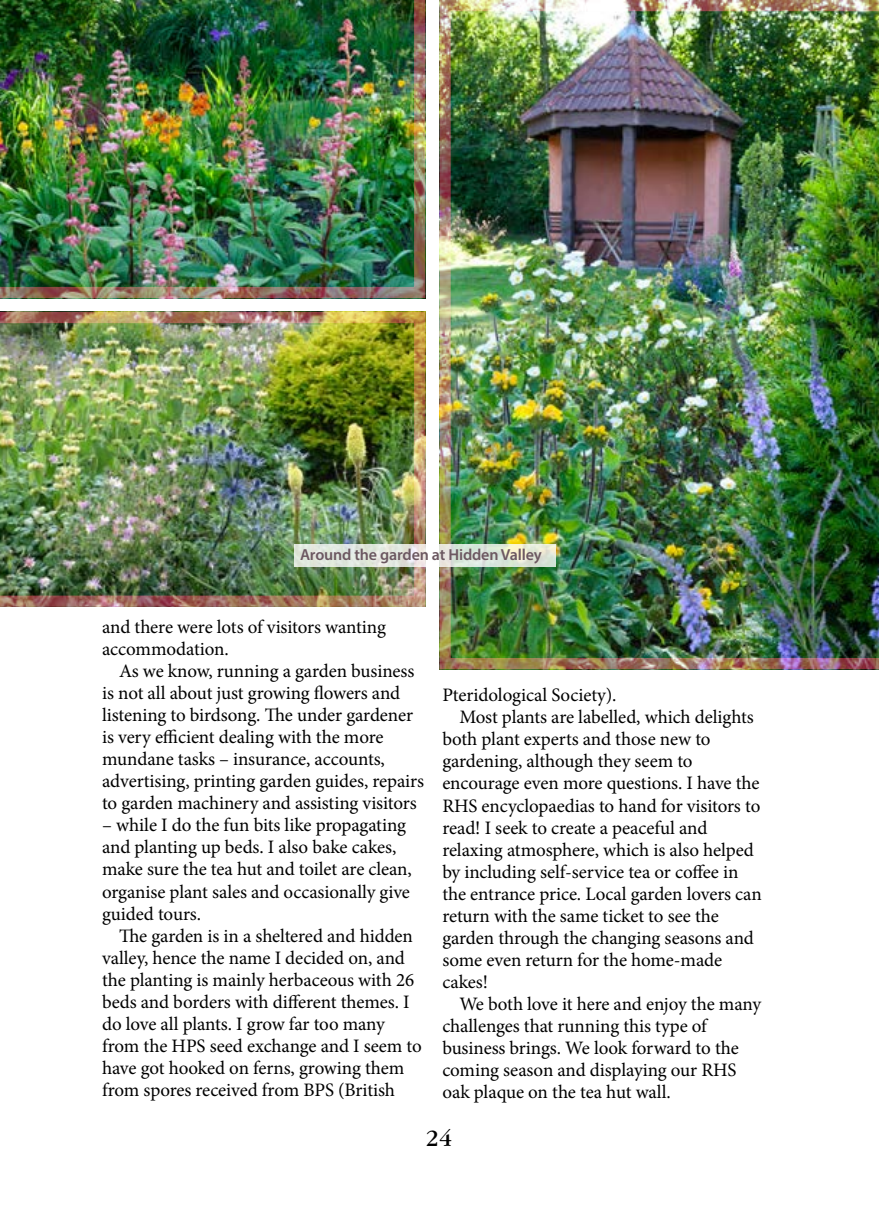
<style>
.page{position:relative;width:879px;height:1225px;background:#fff}
.page>*{position:absolute;margin:0;border:0;box-sizing:border-box;transform-origin:0 0}
.t1{font:24px "Garamond IT Cby BT";color:#000}
.text{font:19px/22px "Minion Pro";letter-spacing:-.005em;color:#000}
.t2{font:600 16px "Myriad Pro";letter-spacing:-.01em;color:#6c5861}
</style>
<div class="page">
<img style="left:439px;top:0;width:440px;height:669px">
<img style="left:0;top:0;width:425px;height:298px">
<img style="left:0;top:312px;width:425px;height:295px">
<svg style="left:294px;top:544px;width:262px;height:23px;background:#e2e8dd"></svg>
<p class="t2" style="left:300px;top:544px;width:243px">Around the garden at Hidden Valley</p>
<p class="text" style="left:102px;top:616px;width:285px">and there were lots of visitors wanting accommodation.</p>
<p class="text" style="left:102px;top:660px;width:323px;text-indent:17px">As we know, running a garden business is not all about just growing flowers and listening to birdsong. The under gardener is very efficient dealing with the more mundane tasks – insurance, accounts, advertising, printing garden guides, repairs to garden machinery and assisting visitors</p>
<p class="text" style="left:102px;top:814px;width:311px">– while I do the fun bits like propagating and planting up beds. I also bake cakes, make sure the tea hut and toilet are clean, organise plant sales and occasionally give guided tours.</p>
<p class="text" style="left:102px;top:924px;width:321px;text-indent:17px">The garden is in a sheltered and hidden valley, hence the name I decided on, and the planting is mainly herbaceous with 26 beds and borders with different themes. I do love all plants. I grow far too many from the HPS seed exchange and I seem to have got hooked on ferns, growing them from spores received from BPS (British</p>
<p class="text" style="left:442px;top:684px;width:176px">Pteridological Society).</p>
<p class="text" style="left:442px;top:706px;width:321px;text-indent:17px">Most plants are labelled, which delights both plant experts and those new to gardening, although they seem to encourage even more questions. I have the RHS encyclopaedias to hand for visitors to read! I seek to create a peaceful and relaxing atmosphere, which is also helped by including self-service tea or coffee in the entrance price. Local garden lovers can return with the same ticket to see the garden through the changing seasons and some even return for the home-made cakes!</p>
<p class="text" style="left:442px;top:992px;width:320px;text-indent:17px">We both love it here and enjoy the many challenges that running this type of business brings. We look forward to the coming season and displaying our RHS oak plaque on the tea hut wall.</p>
<p class="t1" style="left:426px;top:1124px;width:28px">24</p>
</div>
